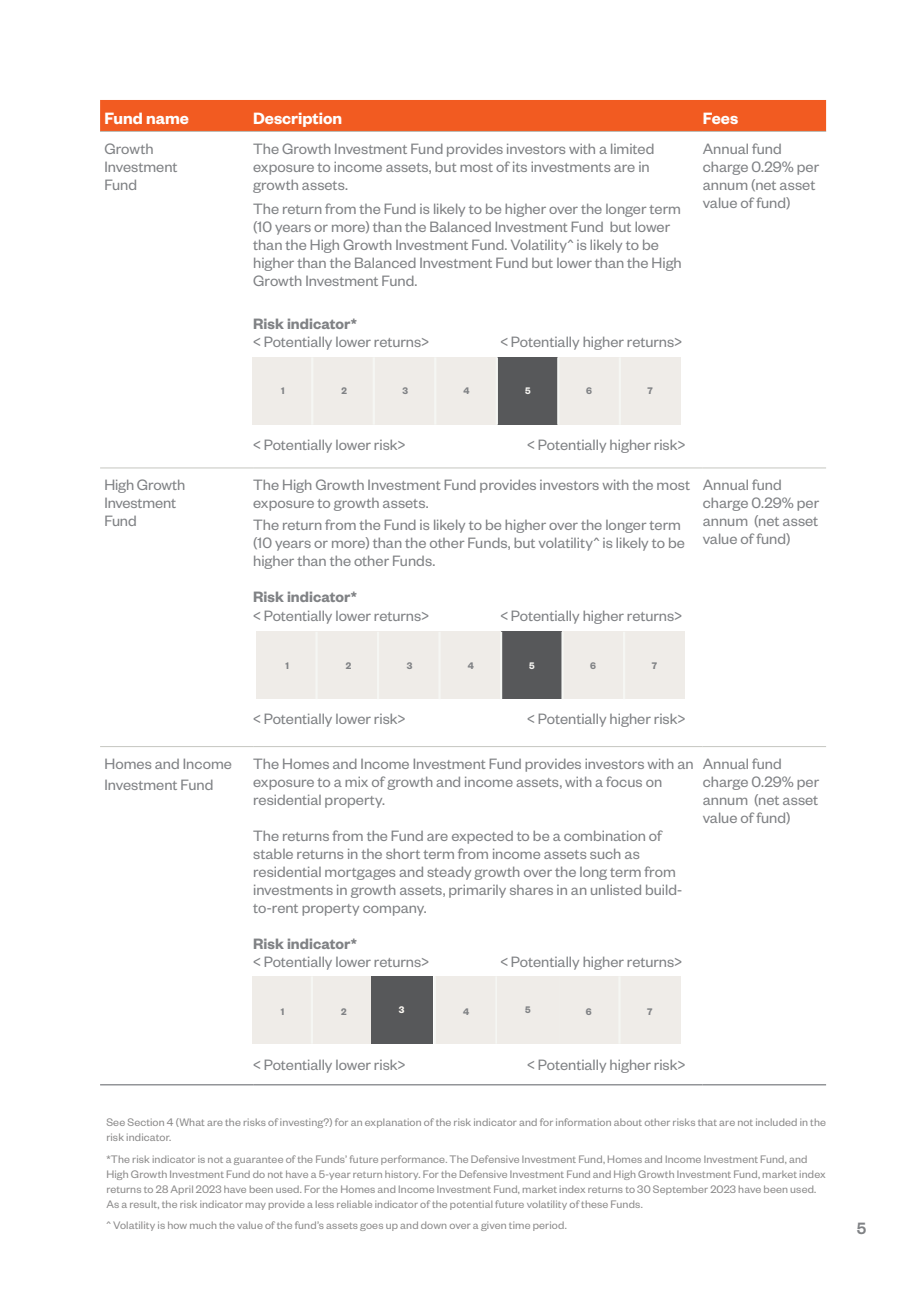
<style>
.page{position:relative;width:919px;height:1289px;background:#fff}
.page>*{position:absolute;margin:0;border:0;box-sizing:border-box;transform-origin:0 0}
.Body_copy{font:600 18px "Founders Grotesk";color:#fff}
.Body_copy-2{font:500 18px "Founders Grotesk";color:#808285}
.Body_copy-3{font:16.5px/18px "Founders Grotesk";color:#808285}
.Disclaimer{font:12px/15px "Founders Grotesk";letter-spacing:.01em;color:#8c8b8b}
.Body_copy-4{font:600 10.5px "Founders Grotesk";color:#808285}
.Body_copy-5{font:600 10.5px "Founders Grotesk";color:#f4f3f0}
.s1{font-weight:600}
</style>
<div class="page">
<div style="left:100px;top:100px;width:726px;height:31px;background:#f25b21"></div>
<hr style="left:100px;top:131px;width:153px;height:1px;background:#bbbdb7">
<hr style="left:253px;top:131px;width:449px;height:1px;background:#bbbdb7">
<hr style="left:702px;top:131px;width:124px;height:1px;background:#bbbdb7">
<hr style="left:100px;top:467px;width:153px;height:1px;background:#c5c6c1">
<hr style="left:253px;top:467px;width:449px;height:1px;background:#c5c6c1">
<hr style="left:702px;top:467px;width:124px;height:1px;background:#c5c6c1">
<hr style="left:100px;top:746px;width:153px;height:1px;background:#c5c6c1">
<hr style="left:253px;top:746px;width:449px;height:1px;background:#c5c6c1">
<hr style="left:702px;top:746px;width:124px;height:1px;background:#c5c6c1">
<hr style="left:100px;top:1083px;width:153px;height:2px;background:#939598">
<hr style="left:253px;top:1083px;width:449px;height:2px;background:#939598">
<hr style="left:702px;top:1083px;width:124px;height:2px;background:#939598">
<div style="left:252px;top:976px;width:61px;height:67px;background:#efece8"></div>
<div style="left:313px;top:976px;width:61px;height:67px;background:#efece8"></div>
<div style="left:435px;top:976px;width:62px;height:67px;background:#efece8"></div>
<div style="left:558px;top:976px;width:61px;height:67px;background:#efece8"></div>
<div style="left:619px;top:976px;width:61px;height:67px;background:#efece8"></div>
<hr style="left:311px;top:976px;width:2px;height:67px;background:#f5f6f3">
<hr style="left:434px;top:976px;width:2px;height:67px;background:#f5f6f3">
<hr style="left:495px;top:976px;width:2px;height:67px;background:#f5f6f3">
<hr style="left:557px;top:976px;width:2px;height:67px;background:#f5f6f3">
<hr style="left:618px;top:976px;width:2px;height:67px;background:#f5f6f3">
<div style="left:371px;top:976px;width:61px;height:67px;background:#57585a"></div>
<div style="left:497px;top:976px;width:61px;height:67px;background:#efece8"></div>
<div style="left:257px;top:631px;width:61px;height:68px;background:#efece8"></div>
<div style="left:318px;top:631px;width:61px;height:68px;background:#efece8"></div>
<div style="left:379px;top:631px;width:61px;height:68px;background:#efece8"></div>
<div style="left:440px;top:631px;width:61px;height:68px;background:#efece8"></div>
<div style="left:501px;top:631px;width:61px;height:68px;background:#57585a"></div>
<div style="left:562px;top:631px;width:61px;height:68px;background:#efece8"></div>
<div style="left:623px;top:631px;width:62px;height:68px;background:#efece8"></div>
<hr style="left:377px;top:631px;width:2px;height:68px;background:#f5f6f3">
<hr style="left:315px;top:631px;width:2px;height:68px;background:#f5f6f3">
<hr style="left:438px;top:631px;width:2px;height:68px;background:#f5f6f3">
<hr style="left:500px;top:631px;width:2px;height:68px;background:#f5f6f3">
<hr style="left:561px;top:631px;width:2px;height:68px;background:#f5f6f3">
<hr style="left:623px;top:631px;width:2px;height:68px;background:#f5f6f3">
<div style="left:252px;top:357px;width:61px;height:68px;background:#efece8"></div>
<div style="left:313px;top:357px;width:62px;height:68px;background:#efece8"></div>
<div style="left:375px;top:357px;width:61px;height:68px;background:#efece8"></div>
<div style="left:436px;top:357px;width:61px;height:68px;background:#efece8"></div>
<div style="left:497px;top:357px;width:61px;height:68px;background:#57585a"></div>
<div style="left:558px;top:357px;width:61px;height:68px;background:#efece8"></div>
<div style="left:619px;top:357px;width:61px;height:68px;background:#efece8"></div>
<hr style="left:372px;top:357px;width:3px;height:68px;background:#f5f6f3">
<hr style="left:311px;top:357px;width:2px;height:68px;background:#f5f6f3">
<hr style="left:434px;top:357px;width:2px;height:68px;background:#f5f6f3">
<hr style="left:495px;top:357px;width:3px;height:68px;background:#f5f6f3">
<hr style="left:557px;top:357px;width:2px;height:68px;background:#f5f6f3">
<hr style="left:618px;top:357px;width:3px;height:68px;background:#f5f6f3">
<p class="Body_copy" style="left:104px;top:107px;width:86px">Fund name</p>
<p class="Body_copy" style="left:253px;top:107px;width:90px">Description</p>
<p class="Body_copy" style="left:702px;top:107px;width:37px">Fees</p>
<p class="Body_copy-3" style="left:104px;top:139px;width:75px">Growth<br>Investment<br>Fund</p>
<p class="Body_copy-3" style="left:253px;top:139px;width:403px">The Growth Investment Fund provides investors with a limited exposure to income assets, but most of its investments are in growth assets.</p>
<p class="Body_copy-3" style="left:253px;top:199px;width:430px">The return from the Fund is likely to be higher over the longer term (10 years or more) than the Balanced Investment Fund but lower than the High Growth Investment Fund. Volatility^ is likely to be higher than the Balanced Investment Fund but lower than the High Growth Investment Fund.</p>
<p class="Body_copy-3" style="left:253px;top:313px;width:177px"><span class="s1">Risk indicator*<br></span>&lt; Potentially lower returns&gt;</p>
<p class="Body_copy-3" style="left:702px;top:139px;width:118px">Annual fund charge 0.29% per annum (net asset value of fund)</p>
<p class="Body_copy-3" style="left:500px;top:331px;width:183px">&lt; Potentially higher returns&gt;</p>
<p class="Body_copy-4" style="left:281px;top:384px;width:5px">1</p>
<p class="Body_copy-4" style="left:341px;top:384px;width:7px">2</p>
<p class="Body_copy-4" style="left:402px;top:384px;width:7px">3</p>
<p class="Body_copy-4" style="left:463px;top:384px;width:8px">4</p>
<p class="Body_copy-5" style="left:525px;top:384px;width:7px">5</p>
<p class="Body_copy-4" style="left:586px;top:384px;width:7px">6</p>
<p class="Body_copy-4" style="left:647px;top:384px;width:7px">7</p>
<p class="Body_copy-3" style="left:253px;top:434px;width:154px">&lt; Potentially lower risk&gt;</p>
<p class="Body_copy-3" style="left:527px;top:434px;width:159px">&lt; Potentially higher risk&gt;</p>
<p class="Body_copy-3" style="left:104px;top:475px;width:82px">High Growth<br>Investment<br>Fund</p>
<p class="Body_copy-3" style="left:253px;top:475px;width:438px">The High Growth Investment Fund provides investors with the most exposure to growth assets.</p>
<p class="Body_copy-3" style="left:253px;top:515px;width:433px">The return from the Fund is likely to be higher over the longer term (10 years or more) than the other Funds, but volatility^ is likely to be higher than the other Funds.</p>
<p class="Body_copy-3" style="left:253px;top:587px;width:177px"><span class="s1">Risk indicator*<br></span>&lt; Potentially lower returns&gt;</p>
<p class="Body_copy-3" style="left:500px;top:605px;width:183px">&lt; Potentially higher returns&gt;</p>
<p class="Body_copy-3" style="left:702px;top:475px;width:118px">Annual fund charge 0.29% per annum (net asset value of fund)</p>
<p class="Body_copy-4" style="left:285px;top:658px;width:5px">1</p>
<p class="Body_copy-4" style="left:346px;top:658px;width:7px">2</p>
<p class="Body_copy-4" style="left:407px;top:658px;width:7px">3</p>
<p class="Body_copy-4" style="left:468px;top:658px;width:8px">4</p>
<p class="Body_copy-5" style="left:529px;top:658px;width:7px">5</p>
<p class="Body_copy-4" style="left:590px;top:658px;width:7px">6</p>
<p class="Body_copy-4" style="left:651px;top:658px;width:7px">7</p>
<p class="Body_copy-3" style="left:104px;top:753px;width:129px">Homes and Income</p>
<p class="Body_copy-3" style="left:104px;top:775px;width:110px">Investment Fund</p>
<p class="Body_copy-3" style="left:253px;top:708px;width:154px">&lt; Potentially lower risk&gt;</p>
<p class="Body_copy-3" style="left:527px;top:708px;width:159px">&lt; Potentially higher risk&gt;</p>
<p class="Body_copy-3" style="left:253px;top:753px;width:442px">The Homes and Income Investment Fund provides investors with an exposure to a mix of growth and income assets, with a focus on residential property.</p>
<p class="Body_copy-3" style="left:253px;top:825px;width:431px">The returns from the Fund are expected to be a combination of stable returns in the short term from income assets such as residential mortgages and steady growth over the long term from investments in growth assets, primarily shares in an unlisted build&shy;to-rent property company.</p>
<p class="Body_copy-3" style="left:253px;top:933px;width:177px"><span class="s1">Risk indicator*<br></span>&lt; Potentially lower returns&gt;</p>
<p class="Body_copy-3" style="left:500px;top:951px;width:183px">&lt; Potentially higher returns&gt;</p>
<p class="Body_copy-3" style="left:702px;top:753px;width:118px">Annual fund charge 0.29% per annum (net asset value of fund)</p>
<p class="Body_copy-4" style="left:525px;top:1003px;width:7px">5</p>
<p class="Body_copy-4" style="left:281px;top:1005px;width:5px">1</p>
<p class="Body_copy-4" style="left:341px;top:1005px;width:7px">2</p>
<p class="Body_copy-4" style="left:463px;top:1005px;width:8px">4</p>
<p class="Body_copy-4" style="left:585px;top:1005px;width:7px">6</p>
<p class="Body_copy-4" style="left:647px;top:1005px;width:7px">7</p>
<p class="Body_copy-3" style="left:253px;top:1054px;width:154px">&lt; Potentially lower risk&gt;</p>
<p class="Body_copy-3" style="left:527px;top:1054px;width:159px">&lt; Potentially higher risk&gt;</p>
<p class="Disclaimer" style="left:106px;top:1114px;width:721px">See Section 4 (What are the risks of investing?) for an explanation of the risk indicator and for information about other risks that are not included in the risk indicator.</p>
<p class="Disclaimer" style="left:106px;top:1150px;width:721px">*The risk indicator is not a guarantee of the Funds’ future performance. The Defensive Investment Fund, Homes and Income Investment Fund, and High Growth Investment Fund do not have a 5-year return history. For the Defensive Investment Fund and High Growth Investment Fund, market index returns to 28 April 2023 have been used. For the Homes and Income Investment Fund, market index returns to 30 September 2023 have been used.<br>As a result, the risk indicator may provide a less reliable indicator of the potential future volatility of these Funds.</p>
<p class="Disclaimer" style="left:106px;top:1217px;width:462px">^ Volatility is how much the value of the fund’s assets goes up and down over a given time period.</p>
<p class="Body_copy-2" style="left:856px;top:1216px;width:11px">5</p>
</div>
